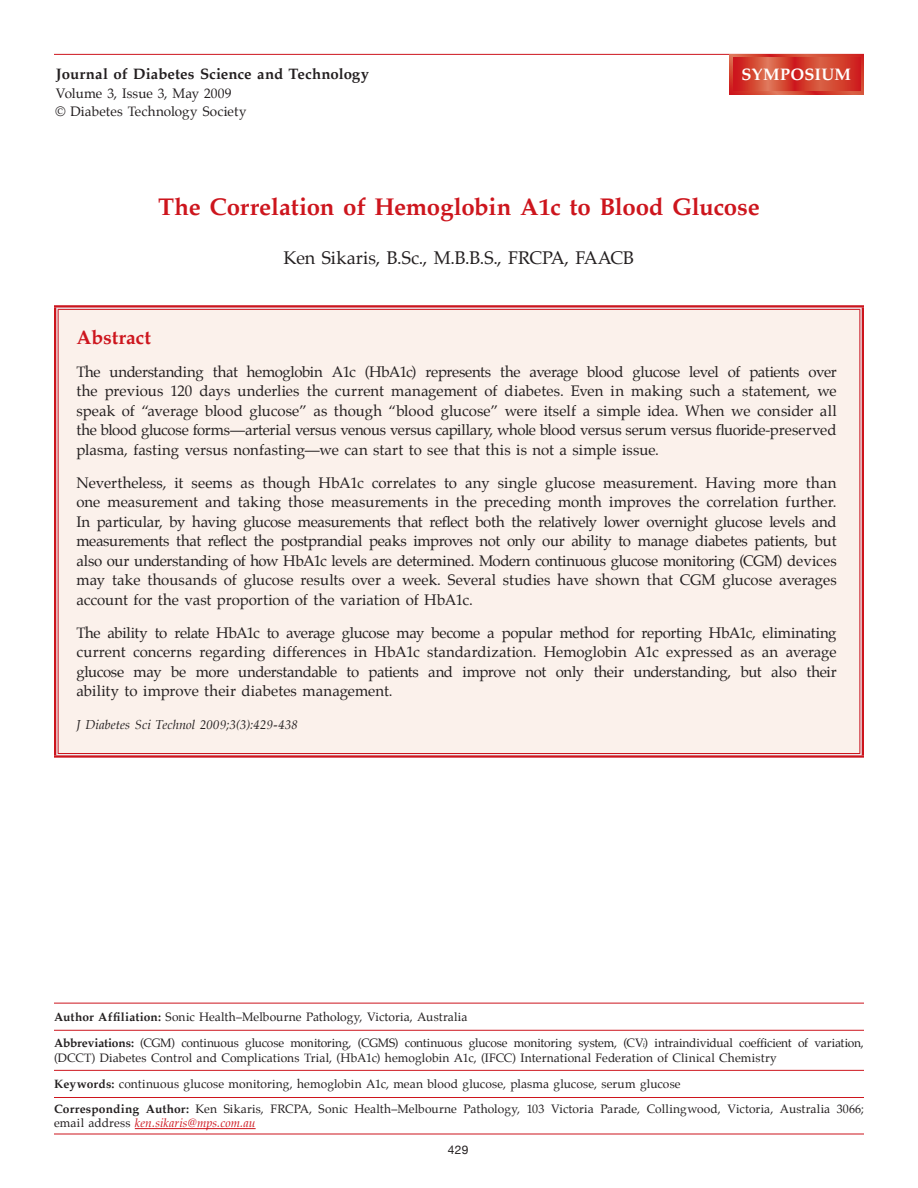
<style>
.page{position:relative;width:918px;height:1188px;background:#fff}
.page>*{position:absolute;margin:0;border:0;box-sizing:border-box;transform-origin:0 0}
.t1{font:700 24px "Palatino";letter-spacing:-.005em;color:#cd151d}
.Subheads{font:700 19.5px "Palatino";letter-spacing:-.005em;color:#cd151d}
.Authors-Names{font:18px "Palatino";letter-spacing:-.005em;color:#231f20}
.t2{font:700 16.5px "Palatino";letter-spacing:.02em;color:#fff}
.Subhead2{font:15px/19.5px "Palatino";color:#231f20;text-align:justify}
.t3{font:700 15px "Palatino";letter-spacing:.005em;color:#231f20}
.t4{font:13.5px/18px "Palatino";letter-spacing:.005em;color:#231f20}
.Subhead2-2{font:italic 12.75px "Palatino";letter-spacing:.005em;color:#231f20}
.t5{font:12px/14.4px "Palatino";letter-spacing:.005em;color:#231f20}
.t6{font:12px "Helvetica Neue";color:#231f20}
.s1{font-weight:700}
.s2{font-style:italic;font-size:7.8px}
.s3{font-style:italic;color:#cd151d}
</style>
<div class="page">
<hr style="left:54px;top:1134px;width:810px;height:1px;background:#cd151d">
<hr style="left:135px;top:1128px;width:121px;height:1px;background:#cd151d">
<hr style="left:54px;top:1003px;width:810px;height:1px;background:#cd151d">
<hr style="left:54px;top:1030px;width:810px;height:1px;background:#cd151d">
<hr style="left:54px;top:1070px;width:810px;height:1px;background:#cd151d">
<hr style="left:54px;top:1097px;width:810px;height:1px;background:#cd151d">
<div style="left:56px;top:308px;width:806px;height:447px;background:#fbf1eb"></div>
<div style="left:54px;top:305px;width:810px;height:5px;background:#e8d1d6"></div>
<svg style="left:56px;top:310px;width:2px;height:443px"></svg>
<svg style="left:860px;top:310px;width:2px;height:443px"></svg>
<div style="left:54px;top:753px;width:810px;height:5px;background:#ededf1"></div>
<hr style="left:54px;top:305px;width:810px;height:3px;background:#cd151d">
<hr style="left:58px;top:309px;width:802px;height:1px;background:#cd151d">
<hr style="left:54px;top:308px;width:2px;height:447px;background:#cd151d">
<hr style="left:58px;top:310px;width:1px;height:443px;background:#cd151d">
<hr style="left:859px;top:310px;width:1px;height:443px;background:#cd151d">
<hr style="left:862px;top:308px;width:2px;height:447px;background:#cd151d">
<hr style="left:58px;top:753px;width:802px;height:1px;background:#cd151d">
<hr style="left:54px;top:755px;width:810px;height:3px;background:#cd151d">
<hr style="left:54px;top:54px;width:810px;height:1px;background:#cd151d">
<svg style="left:730px;top:54px;width:134px;height:40px"></svg>
<svg style="left:733px;top:57px;width:128px;height:34px;background:#d44231"></svg>
<p class="t3" style="left:56px;top:61px;width:315px">Journal of Diabetes Science and Technology</p>
<p class="t4" style="left:55px;top:85px;width:193px">Volume 3, Issue 3, May 2009<br>© Diabetes Technology Society</p>
<p class="t2" style="left:741px;top:61px;width:111px">SYMPOSIUM</p>
<p class="t1" style="left:158px;top:187px;width:603px">The Correlation of Hemoglobin A1c to Blood Glucose</p>
<p class="Authors-Names" style="left:284px;top:243px;width:352px">Ken Sikaris, B.Sc., M.B.B.S., FRCPA, FAACB</p>
<p class="Subheads" style="left:76px;top:320px;width:76px">Abstract</p>
<p class="Subhead2" style="left:76px;top:362px;width:762px">The understanding that hemoglobin A1c (HbA1c) represents the average blood glucose level of patients over the previous 120 days underlies the current management of diabetes. Even in making such a statement, we speak of “average blood glucose” as though “blood glucose” were itself a simple idea. When we consider all the blood glucose forms—arterial versus venous versus capillary, whole blood versus serum versus fluoride-preserved plasma, fasting versus nonfasting—we can start to see that this is not a simple issue.</p>
<p class="Subhead2" style="left:76px;top:473px;width:762px">Nevertheless, it seems as though HbA1c correlates to any single glucose measurement. Having more than one measurement and taking those measurements in the preceding month improves the correlation further.<br>In particular, by having glucose measurements that reflect both the relatively lower overnight glucose levels and measurements that reflect the postprandial peaks improves not only our ability to manage diabetes patients, but also our understanding of how HbA1c levels are determined. Modern continuous glucose monitoring (CGM) devices may take thousands of glucose results over a week. Several studies have shown that CGM glucose averages account for the vast proportion of the variation of HbA1c.</p>
<p class="Subhead2" style="left:76px;top:623px;width:762px">The ability to relate HbA1c to average glucose may become a popular method for reporting HbA1c, eliminating current concerns regarding differences in HbA1c standardization. Hemoglobin A1c expressed as an average glucose may be more understandable to patients and improve not only their understanding, but also their ability to improve their diabetes management.</p>
<p class="Subhead2-2" style="left:76px;top:715px;width:223px">J Diabetes Sci Technol 2009;3(3):429-438</p>
<p class="t5" style="left:54px;top:1010px;width:415px"><span class="s1">Author Affiliation:</span> Sonic Health–Melbourne Pathology, Victoria, Australia</p>
<p class="t5" style="left:54px;top:1036px;width:811px"><span class="s1">Abbreviations:</span> (CGM) continuous glucose monitoring, (CGMS) continuous glucose monitoring system, (CV<span class="s2">i</span>) intraindividual coefficient of variation, (DCCT) Diabetes Control and Complications Trial, (HbA1c) hemoglobin A1c, (IFCC) International Federation of Clinical Chemistry</p>
<p class="t5" style="left:54px;top:1077px;width:628px"><span class="s1">Keywords:</span> continuous glucose monitoring, hemoglobin A1c, mean blood glucose, plasma glucose, serum glucose</p>
<p class="t5" style="left:54px;top:1102px;width:811px"><span class="s1">Corresponding Author:</span> Ken Sikaris, FRCPA, Sonic Health–Melbourne Pathology, 103 Victoria Parade, Collingwood, Victoria, Australia 3066; email address <span class="s3">ken.sikaris@mps.com.au</span></p>
<p class="t6" style="left:448px;top:1143px;width:22px">429</p>
</div>
